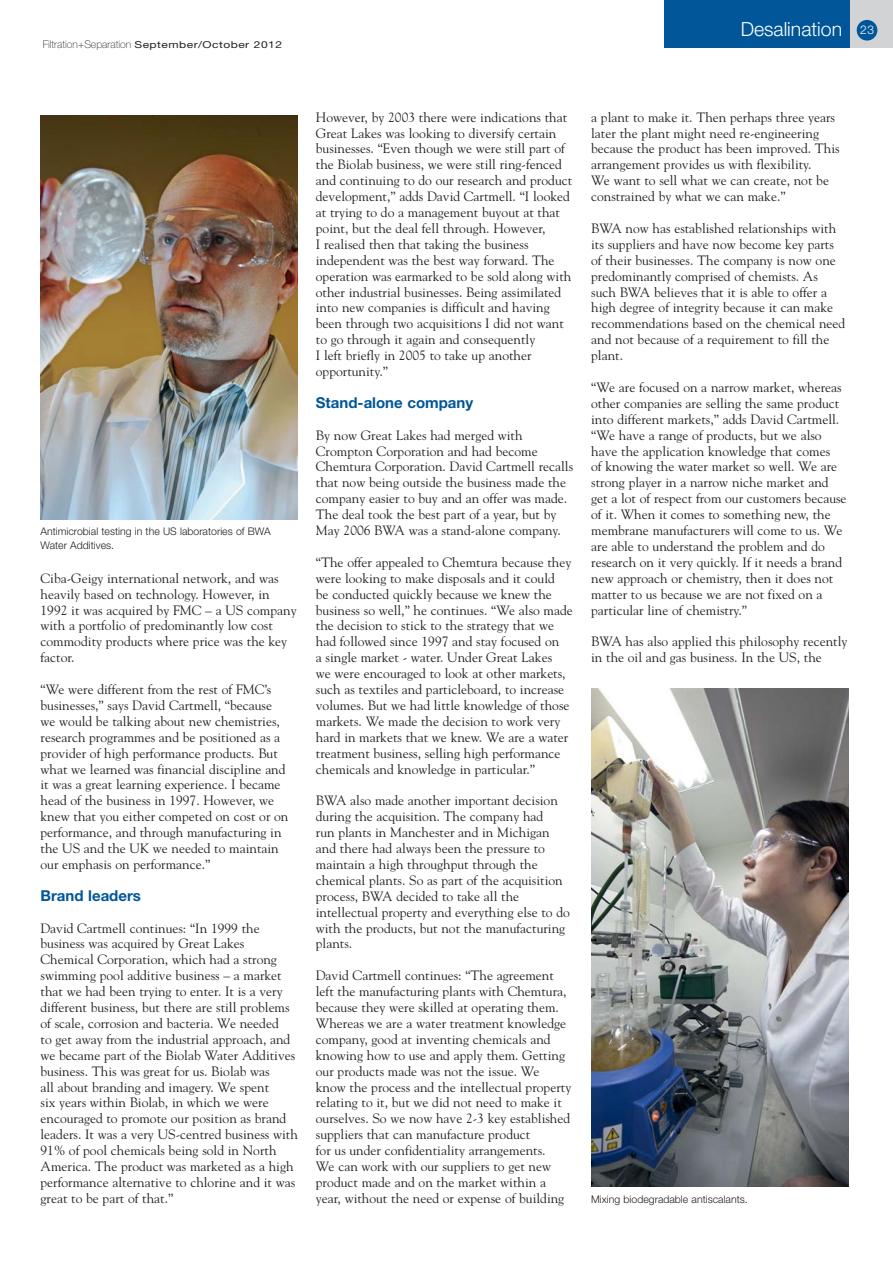
<style>
.page{position:relative;width:893px;height:1263px;background:#fff}
.page>*{position:absolute;margin:0;border:0;box-sizing:border-box;transform-origin:0 0}
.t1{font:300 19.5px "Helvetica Neue LT Std";color:#fff}
.t2{font:700 15px "Helvetica Neue LT Std";color:#005699}
.t3{font:13.5px/15.9px "Goudy Std";color:#231f20}
.t4{font:300 10.5px/13.5px "Helvetica Neue LT Std";color:#231f20}
.t5{font:100 10.5px "Helvetica Neue LT Std";color:#231f20}
.s1{font-weight:400;font-size:9.6px}
.s2{font-size:12px}
</style>
<div class="page">
<div style="left:664px;top:0;width:187px;height:48px;background:#005699"></div>
<div style="left:851px;top:0;width:42px;height:48px;background:#d1d3d4"></div>
<div style="left:857px;top:20px;width:20px;height:21px;background:#005699;border-radius:50%"></div>
<img style="left:41px;top:115px;width:257px;height:404px">
<img style="left:591px;top:689px;width:257px;height:498px">
<p class="t5" style="left:43px;top:38px;width:241px">Filtration+Separation <span class="s1">September/October 2012</span></p>
<h1 class="t1" style="left:741px;top:22px;width:135px">Desalination <span class="s2">23</span></h1>
<p class="t4" style="left:41px;top:525px;width:232px">Antimicrobial testing in the US laboratories of BWA<br>Water Additives.</p>
<p class="t3" style="left:41px;top:571px;width:258px">Ciba-Geigy international network, and was heavily based on technology. However, in 1992 it was acquired by FMC – a US company with a portfolio of predominantly low cost commodity products where price was the key factor.</p>
<p class="t3" style="left:41px;top:682px;width:249px">“We were different from the rest of FMC’s businesses,” says David Cartmell, “because we would be talking about new chemistries, research programmes and be positioned as a provider of high performance products. But what we learned was financial discipline and it was a great learning experience. I became head of the business in 1997. However, we knew that you either competed on cost or on performance, and through manufacturing in the US and the UK we needed to maintain our emphasis on performance.”</p>
<p class="t2" style="left:41px;top:890px;width:102px">Brand leaders</p>
<p class="t3" style="left:41px;top:921px;width:259px">David Cartmell continues: “In 1999 the business was acquired by Great Lakes Chemical Corporation, which had a strong swimming pool additive business – a market that we had been trying to enter. It is a very different business, but there are still problems of scale, corrosion and bacteria. We needed<br>to get away from the industrial approach, and we became part of the Biolab Water Additives business. This was great for us. Biolab was<br>all about branding and imagery. We spent<br>six years within Biolab, in which we were encouraged to promote our position as brand leaders. It was a very US-centred business with 91% of pool chemicals being sold in North America. The product was marketed as a high performance alternative to chlorine and it was great to be part of that.”</p>
<p class="t3" style="left:316px;top:110px;width:258px">However, by 2003 there were indications that Great Lakes was looking to diversify certain businesses. “Even though we were still part of the Biolab business, we were still ring-fenced and continuing to do our research and product development,” adds David Cartmell. “I looked at trying to do a management buyout at that point, but the deal fell through. However,<br>I realised then that taking the business independent was the best way forward. The operation was earmarked to be sold along with other industrial businesses. Being assimilated into new companies is difficult and having been through two acquisitions I did not want to go through it again and consequently<br>I left briefly in 2005 to take up another opportunity.”</p>
<p class="t2" style="left:316px;top:397px;width:159px">Stand-alone company</p>
<p class="t3" style="left:316px;top:428px;width:259px">By now Great Lakes had merged with Crompton Corporation and had become Chemtura Corporation. David Cartmell recalls that now being outside the business made the company easier to buy and an offer was made.<br>The deal took the best part of a year, but by May 2006 BWA was a stand-alone company.</p>
<p class="t3" style="left:316px;top:555px;width:258px">“The offer appealed to Chemtura because they were looking to make disposals and it could<br>be conducted quickly because we knew the business so well,” he continues. “We also made the decision to stick to the strategy that we had followed since 1997 and stay focused on<br>a single market - water. Under Great Lakes<br>we were encouraged to look at other markets, such as textiles and particleboard, to increase volumes. But we had little knowledge of those markets. We made the decision to work very hard in markets that we knew. We are a water treatment business, selling high performance chemicals and knowledge in particular.”</p>
<p class="t3" style="left:316px;top:794px;width:255px">BWA also made another important decision during the acquisition. The company had<br>run plants in Manchester and in Michigan and there had always been the pressure to maintain a high throughput through the chemical plants. So as part of the acquisition process, BWA decided to take all the intellectual property and everything else to do with the products, but not the manufacturing plants.</p>
<p class="t3" style="left:316px;top:969px;width:257px">David Cartmell continues: “The agreement left the manufacturing plants with Chemtura, because they were skilled at operating them.<br>Whereas we are a water treatment knowledge company, good at inventing chemicals and knowing how to use and apply them. Getting our products made was not the issue. We know the process and the intellectual property relating to it, but we did not need to make it ourselves. So we now have 2-3 key established suppliers that can manufacture product<br>for us under confidentiality arrangements.<br>We can work with our suppliers to get new product made and on the market within a year, without the need or expense of building</p>
<p class="t3" style="left:591px;top:110px;width:250px">a plant to make it. Then perhaps three years later the plant might need re-engineering because the product has been improved. This arrangement provides us with flexibility.<br>We want to sell what we can create, not be constrained by what we can make.”</p>
<p class="t3" style="left:591px;top:221px;width:256px">BWA now has established relationships with its suppliers and have now become key parts of their businesses. The company is now one predominantly comprised of chemists. As such BWA believes that it is able to offer a high degree of integrity because it can make recommendations based on the chemical need and not because of a requirement to fill the plant.</p>
<p class="t3" style="left:591px;top:380px;width:257px">“We are focused on a narrow market, whereas other companies are selling the same product into different markets,” adds David Cartmell. “We have a range of products, but we also have the application knowledge that comes<br>of knowing the water market so well. We are strong player in a narrow niche market and get a lot of respect from our customers because of it. When it comes to something new, the membrane manufacturers will come to us. We are able to understand the problem and do research on it very quickly. If it needs a brand new approach or chemistry, then it does not matter to us because we are not fixed on a particular line of chemistry.”</p>
<p class="t3" style="left:591px;top:635px;width:258px">BWA has also applied this philosophy recently in the oil and gas business. In the US, the</p>
<p class="t4" style="left:591px;top:1193px;width:158px">Mixing biodegradable antiscalants.</p>
</div>
